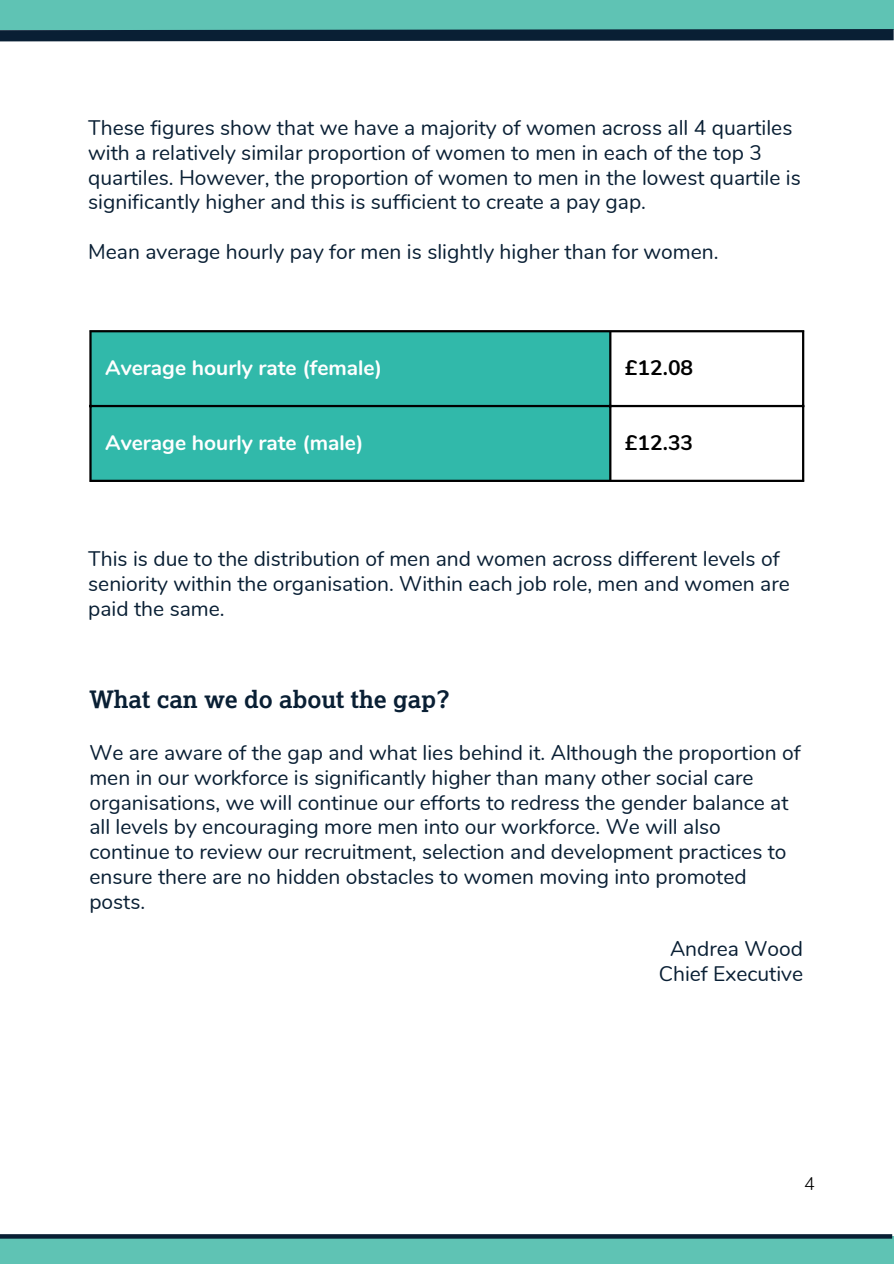
<style>
.page{position:relative;width:894px;height:1264px;background:#fff}
.page>*{position:absolute;margin:0;border:0;box-sizing:border-box;transform-origin:0 0}
.t1{font:700 24px "Lexia";color:#091f34}
.t2{font:21px/24.8px "Nunito";color:#091f34}
.t3{font:700 21px "Nunito";color:#fff}
.t4{font:700 21px "Nunito";color:#000}
.t5{font:300 18px "Nunito";color:#000}
</style>
<div class="page">
<div style="left:0;top:1236px;width:893px;height:27px;background:#5fc3b4"></div>
<div style="left:0;top:0;width:893px;height:29px;background:#5fc3b4"></div>
<svg style="left:0;top:29px;width:893px;height:13px;background:#223a4b"></svg>
<svg style="left:0;top:1234px;width:891px;height:4px;background:#13283c"></svg>
<div style="left:92px;top:332px;width:517px;height:147px;background:#31b9aa"></div>
<hr style="left:89px;top:332px;width:3px;height:147px;background:#000">
<hr style="left:609px;top:332px;width:2px;height:147px;background:#000">
<hr style="left:801px;top:332px;width:3px;height:147px;background:#000">
<hr style="left:89px;top:330px;width:715px;height:2px;background:#000">
<hr style="left:89px;top:405px;width:715px;height:2px;background:#000">
<hr style="left:89px;top:479px;width:715px;height:3px;background:#000">
<h2 class="t2" style="left:88px;top:116px;width:714px">These figures show that we have a majority of women across all 4 quartiles with a relatively similar proportion of women to men in each of the top 3 quartiles. However, the proportion of women to men in the lowest quartile is significantly higher and this is sufficient to create a pay gap.</h2>
<h1 class="t2" style="left:88px;top:239px;width:631px">Mean average hourly pay for men is slightly higher than for women.</h1>
<p class="t3" style="left:105px;top:354px;width:278px">Average hourly rate (female)</p>
<h2 class="t4" style="left:624px;top:354px;width:70px">£12.08</h2>
<h2 class="t3" style="left:105px;top:428px;width:260px">Average hourly rate (male)</h2>
<p class="t4" style="left:624px;top:428px;width:70px">£12.33</p>
<h2 class="t2" style="left:88px;top:547px;width:703px">This is due to the distribution of men and women across different levels of seniority within the organisation. Within each job role, men and women are paid the same.</h2>
<p class="t1" style="left:89px;top:685px;width:362px">What can we do about the gap?</p>
<p class="t2" style="left:89px;top:740px;width:712px">We are aware of the gap and what lies behind it. Although the proportion of men in our workforce is significantly higher than many other social care organisations, we will continue our efforts to redress the gender balance at all levels by encouraging more men into our workforce. We will also continue to review our recruitment, selection and development practices to ensure there are no hidden obstacles to women moving into promoted posts.</p>
<p class="t2" style="left:658px;top:936px;width:146px;text-align:center">Andrea Wood<br>Chief Executive</p>
<p class="t5" style="left:804px;top:1172px;width:12px">4</p>
</div>
